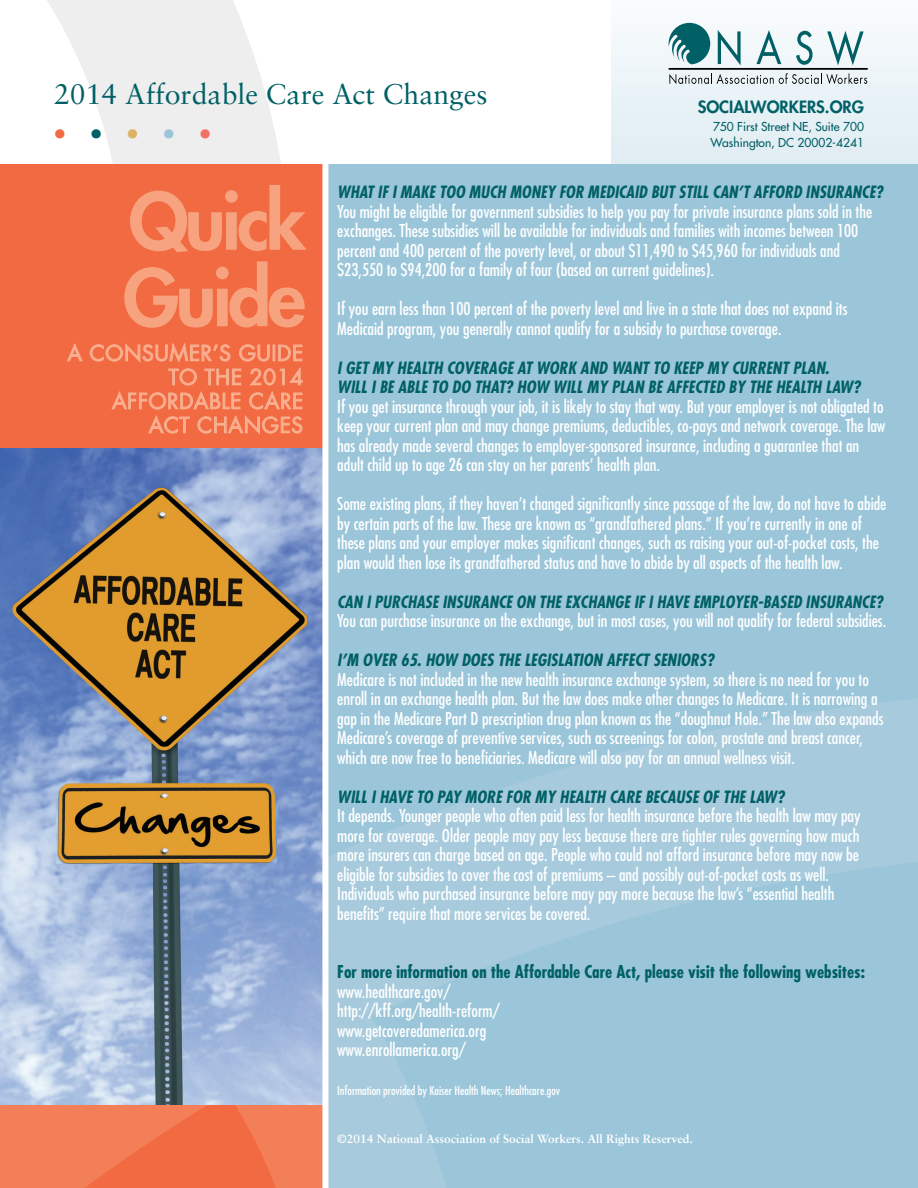
<style>
.page{position:relative;width:918px;height:1188px;background:#fff}
.page>*{position:absolute;margin:0;border:0;box-sizing:border-box;transform-origin:0 0}
.t1{font:800 76.5px/76.5px "Futura";letter-spacing:-.05em;color:#f7a380}
.t2{font:700 33px "Times";color:#f26a41}
.t3{font:28.5px "Sabon";color:#006066}
.t4{font:21px/24px "Futura";letter-spacing:.03em;color:#f9b091;text-align:right}
.t5{font:condensed 17.25px/19.5px "Futura";color:#fff}
.t6{font:700 condensed 17.25px "Futura";color:#006066}
.t7{font:italic 700 condensed 16.5px/19.5px "Futura";letter-spacing:.005em;color:#006066}
.t8{font:800 16.5px "Futura";color:#006066}
.t9{font:700 12px "Sabon";color:#fff}
.t10{font:condensed 12px "Futura";color:#fff}
.t11{font:12px/16.4px "Futura";color:#006066}
.s1{color:#006066}
.s2{color:#dcb363}
.s3{color:#9bc6da}
.s4{color:#f26f66}
</style>
<div class="page">
<svg style="left:47px;top:0;width:234px;height:164px;fill:#eeeeef"></svg>
<div style="left:612px;top:0;width:306px;height:234px;background:linear-gradient(to right,#ebf3f7,#ecf4f8)"></div>
<svg style="left:669px;top:23px;width:41px;height:41px"></svg>
<hr style="left:669px;top:68px;width:199px;height:2px;background:#040503">
<svg style="left:669px;top:73px;width:198px;height:11px;background:#c0c6c8"></svg>
<svg style="left:718px;top:30px;width:23px;height:35px"></svg>
<svg style="left:756px;top:30px;width:25px;height:34px"></svg>
<svg style="left:796px;top:31px;width:17px;height:34px"></svg>
<svg style="left:827px;top:31px;width:37px;height:34px"></svg>
<div style="left:328px;top:164px;width:590px;height:1024px;background:#9bc6da"></div>
<div style="left:0;top:164px;width:326px;height:1024px;background:#f26a41"></div>
<img style="left:0;top:698px;width:918px;height:490px">
<svg style="left:67px;top:343px;width:236px;height:92px"></svg>
<img style="left:0;top:448px;width:322px;height:656px">
<div style="left:322px;top:155px;width:6px;height:1033px;background:#fff"></div>
<h3 class="t3" style="left:54px;top:82px;width:435px">2014 Affordable Care Act Changes</h3>
<h2 class="t2" style="left:54px;top:123px;width:158px">•<span class="s1">•</span><span class="s2">•</span><span class="s3">•</span><span class="s4">•</span></h2>
<p class="t8" style="left:698px;top:99px;width:168px">SOCIALWORKERS.ORG</p>
<p class="t11" style="left:711px;top:119px;width:155px">750 First Street NE, Suite 700<br>Washington, DC 20002-4241</p>
<h1 class="t1" style="left:123px;top:189px;width:184px">Quick<br>Guide</h1>
<p class="t7" style="left:337px;top:184px;width:547px">WHAT IF I MAKE TOO MUCH MONEY FOR MEDICAID BUT STILL CAN’T AFFORD INSURANCE?</p>
<p class="t5" style="left:337px;top:203px;width:537px">You might be eligible for government subsidies to help you pay for private insurance plans sold in the exchanges. These subsidies will be available for individuals and families with incomes between 100 percent and 400 percent of the poverty level, or about $11,490 to $45,960 for individuals and $23,550 to $94,200 for a family of four (based on current guidelines).</p>
<p class="t5" style="left:337px;top:300px;width:512px">If you earn less than 100 percent of the poverty level and live in a state that does not expand its<br>Medicaid program, you generally cannot qualify for a subsidy to purchase coverage.</p>
<p class="t7" style="left:337px;top:359px;width:525px">I GET MY HEALTH COVERAGE AT WORK AND WANT TO KEEP MY CURRENT PLAN.<br>WILL I BE ABLE TO DO THAT? HOW WILL MY PLAN BE AFFECTED BY THE HEALTH LAW?</p>
<p class="t5" style="left:337px;top:398px;width:550px">If you get insurance through your job, it is likely to stay that way. But your employer is not obligated to keep your current plan and may change premiums, deductibles, co-pays and network coverage. The law has already made several changes to employer-sponsored insurance, including a guarantee that an adult child up to age 26 can stay on her parents’ health plan.</p>
<p class="t5" style="left:337px;top:495px;width:551px">Some existing plans, if they haven’t changed significantly since passage of the law, do not have to abide by certain parts of the law. These are known as “grandfathered plans.” If you’re currently in one of these plans and your employer makes significant changes, such as raising your out-of-pocket costs, the plan would then lose its grandfathered status and have to abide by all aspects of the health law.</p>
<p class="t7" style="left:337px;top:593px;width:547px">CAN I PURCHASE INSURANCE ON THE EXCHANGE IF I HAVE EMPLOYER-BASED INSURANCE?</p>
<p class="t5" style="left:337px;top:612px;width:550px">You can purchase insurance on the exchange, but in most cases, you will not qualify for federal subsidies.</p>
<p class="t7" style="left:337px;top:652px;width:378px">I’M OVER 65. HOW DOES THE LEGISLATION AFFECT SENIORS?</p>
<p class="t5" style="left:337px;top:671px;width:548px">Medicare is not included in the new health insurance exchange system, so there is no need for you to enroll in an exchange health plan. But the law does make other changes to Medicare. It is narrowing a gap in the Medicare Part D prescription drug plan known as the “doughnut Hole.” The law also expands Medicare’s coverage of preventive services, such as screenings for colon, prostate and breast cancer, which are now free to beneficiaries. Medicare will also pay for an annual wellness visit.</p>
<p class="t7" style="left:337px;top:788px;width:449px">WILL I HAVE TO PAY MORE FOR MY HEALTH CARE BECAUSE OF THE LAW?</p>
<p class="t5" style="left:337px;top:807px;width:525px">It depends. Younger people who often paid less for health insurance before the health law may pay more for coverage. Older people may pay less because there are tighter rules governing how much more insurers can charge based on age. People who could not afford insurance before may now be eligible for subsidies to cover the cost of premiums – and possibly out-of-pocket costs as well.<br>Individuals who purchased insurance before may pay more because the law’s “essential health benefits” require that more services be covered.</p>
<p class="t4" style="left:67px;top:343px;width:237px">A CONSUMER’S GUIDE<br>TO THE 2014<br>AFFORDABLE CARE<br>ACT CHANGES</p>
<p class="t6" style="left:337px;top:964px;width:529px">For more information on the Affordable Care Act, please visit the following websites:</p>
<p class="t5" style="left:337px;top:982px;width:164px">www.healthcare.gov/ http://kff.org/health-reform/ www.getcoveredamerica.org www.enrollamerica.org/</p>
<p class="t10" style="left:337px;top:1085px;width:225px">Information provided by Kaiser Health News; Healthcare.gov</p>
<p class="t9" style="left:337px;top:1134px;width:357px">©2014 National Association of Social Workers. All Rights Reserved.</p>
</div>
